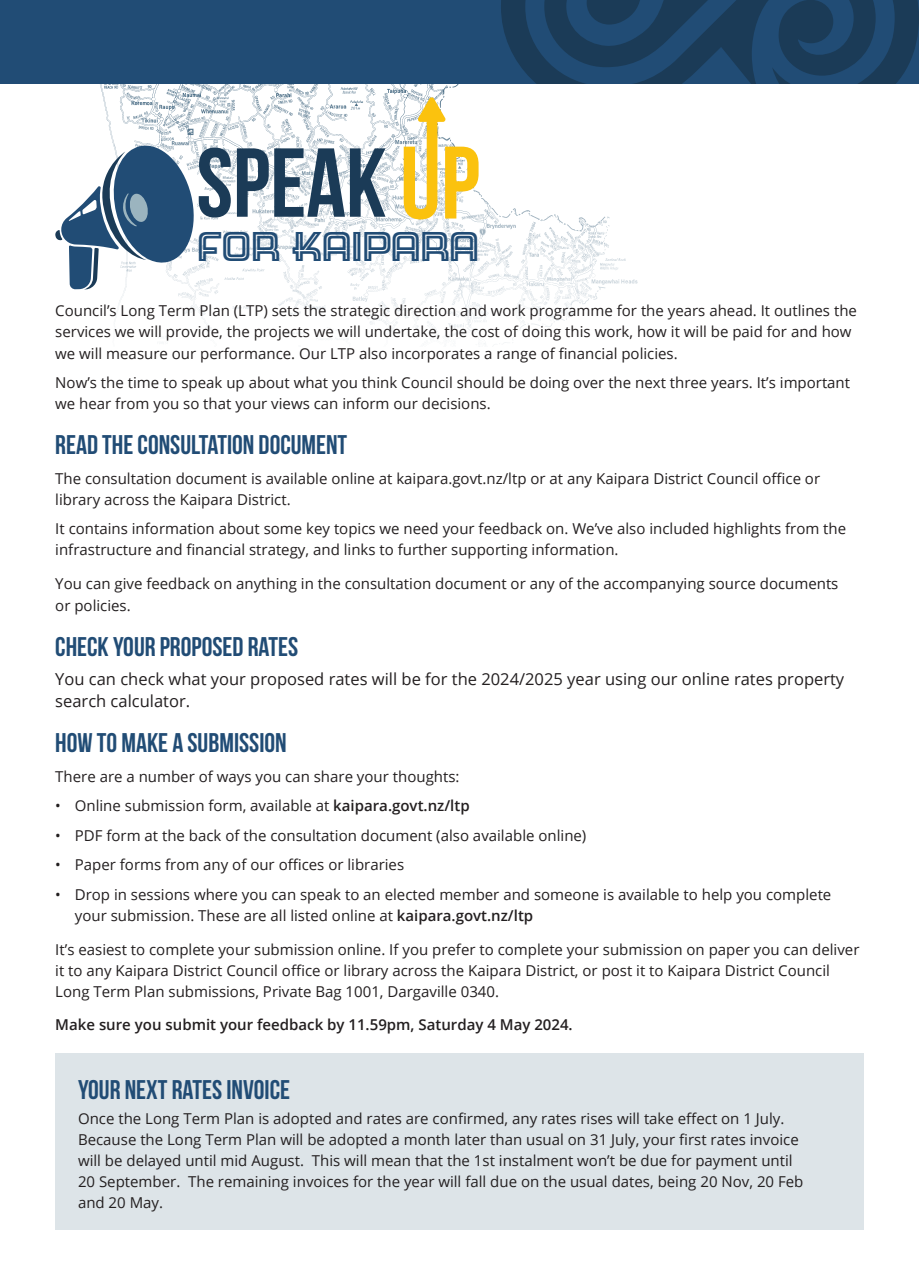
<style>
.page{position:relative;width:919px;height:1285px;background:#fff}
.page>*{position:absolute;margin:0;border:0;box-sizing:border-box;transform-origin:0 0}
.t1{font:700 97.65px "Bebas Neue";color:#1b3b57}
.t2{font:39.9px "Hotel";color:#214c75}
.t3{font:700 27px "Bebas Neue";color:#214c75}
.t4{font:16.5px/21.6px "Open Sans";color:#231f20}
.t5{font:15px/21px "Open Sans";color:#231f20}
.t6{font:600 15px "Open Sans";color:#231f20}
.s1{font-weight:600}
</style>
<div class="page">
<img style="left:74px;top:84px;width:564px;height:260px">
<div style="left:55px;top:1052px;width:808px;height:177px;background:#dde4e8"></div>
<div style="left:0;top:0;width:918px;height:84px;background:#214c75"></div>
<svg style="left:501px;top:0;width:417px;height:84px"></svg>
<svg style="left:403px;top:97px;width:75px;height:122px"></svg>
<svg style="left:55px;top:141px;width:144px;height:148px"></svg>
<h1 class="t1" style="left:196px;top:129px;width:191px">SPEAK</h1>
<h2 class="t2" style="left:197px;top:225px;width:283px">FOR KAIPARA</h2>
<p class="t5" style="left:55px;top:300px;width:803px">Council’s Long Term Plan (LTP) sets the strategic direction and work programme for the years ahead. It outlines the services we will provide, the projects we will undertake, the cost of doing this work, how it will be paid for and how we will measure our performance. Our LTP also incorporates a range of financial policies.</p>
<p class="t5" style="left:55px;top:371px;width:796px">Now’s the time to speak up about what you think Council should be doing over the next three years. It’s important we hear from you so that your views can inform our decisions.</p>
<h3 class="t3" style="left:55px;top:430px;width:293px">READ THE CONSULTATION DOCUMENT</h3>
<p class="t5" style="left:55px;top:467px;width:766px">The consultation document is available online at kaipara.govt.nz/ltp or at any Kaipara District Council office or library across the Kaipara District.</p>
<p class="t5" style="left:55px;top:518px;width:792px">It contains information about some key topics we need your feedback on. We’ve also included highlights from the infrastructure and financial strategy, and links to further supporting information.</p>
<p class="t5" style="left:55px;top:572px;width:784px;line-height:21.6px">You can give feedback on anything in the consultation document or any of the accompanying source documents or policies.</p>
<h3 class="t3" style="left:55px;top:631px;width:244px">CHECK YOUR PROPOSED RATES</h3>
<p class="t4" style="left:55px;top:668px;width:790px">You can check what your proposed rates will be for the 2024/2025 year using our online rates property search calculator.</p>
<h3 class="t3" style="left:55px;top:728px;width:233px">HOW TO MAKE A SUBMISSION</h3>
<p class="t5" style="left:55px;top:765px;width:405px">There are a number of ways you can share your thoughts:</p>
<p class="t5" style="left:55px;top:794px;width:416px">• Online submission form, available at <span class="s1">kaipara.govt.nz/ltp</span></p>
<p class="t5" style="left:55px;top:824px;width:532px">• PDF form at the back of the consultation document (also available online)</p>
<p class="t5" style="left:55px;top:853px;width:350px">• Paper forms from any of our offices or libraries</p>
<p class="t5" style="left:75px;top:883px;width:758px;text-indent:-20px">• Drop in sessions where you can speak to an elected member and someone is available to help you complete your submission. These are all listed online at <span class="s1">kaipara.govt.nz/ltp</span></p>
<p class="t5" style="left:55px;top:938px;width:805px">It’s easiest to complete your submission online. If you prefer to complete your submission on paper you can deliver it to any Kaipara District Council office or library across the Kaipara District, or post it to Kaipara District Council<br>Long Term Plan submissions, Private Bag 1001, Dargaville 0340.</p>
<p class="t6" style="left:55px;top:1014px;width:519px">Make sure you submit your feedback by 11.59pm, Saturday 4 May 2024.</p>
<h3 class="t3" style="left:78px;top:1074px;width:213px">YOUR NEXT RATES INVOICE</h3>
<p class="t5" style="left:78px;top:1107px;width:726px">Once the Long Term Plan is adopted and rates are confirmed, any rates rises will take effect on 1 July.<br>Because the Long Term Plan will be adopted a month later than usual on 31 July, your first rates invoice will be delayed until mid August. This will mean that the 1st instalment won’t be due for payment until 20 September. The remaining invoices for the year will fall due on the usual dates, being 20 Nov, 20 Feb and 20 May.</p>
</div>
